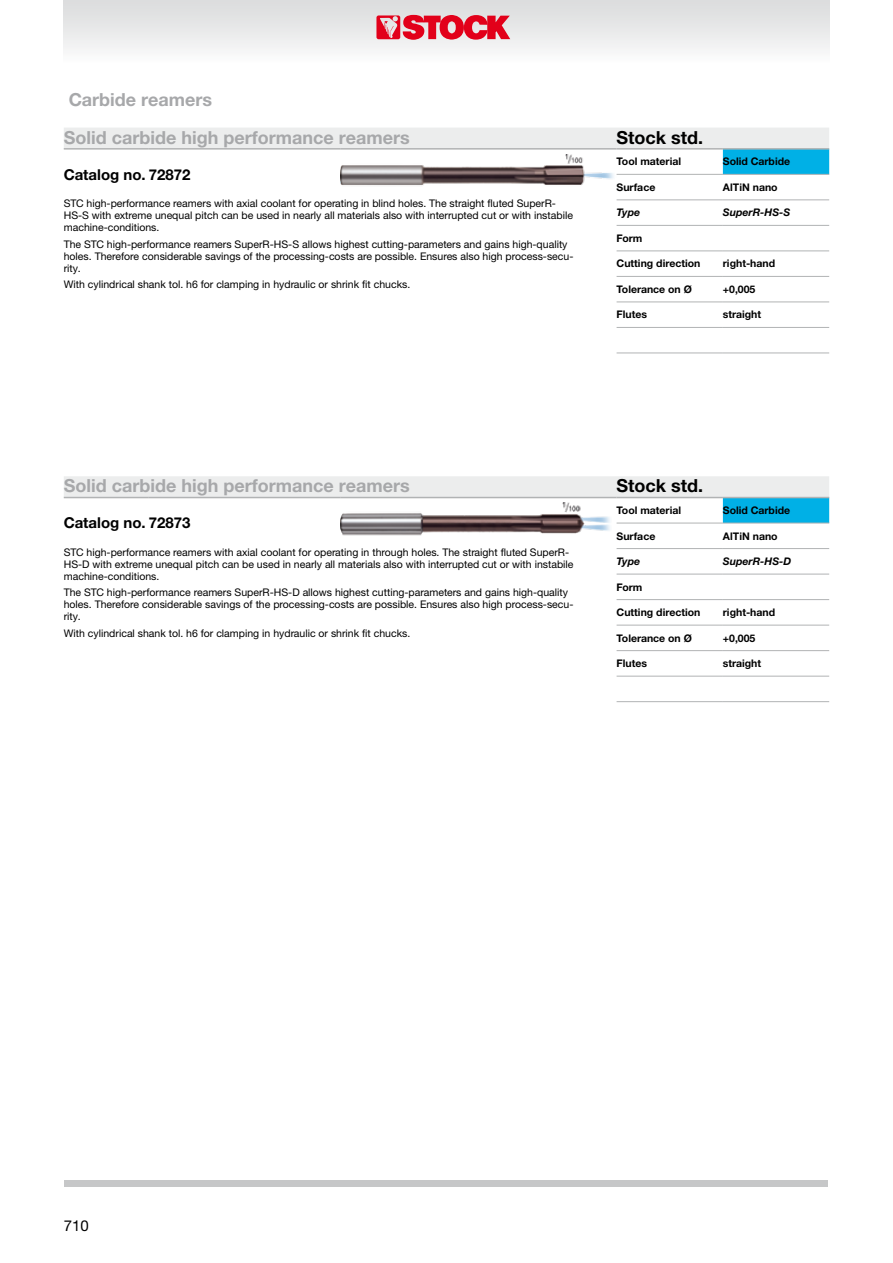
<style>
.page{position:relative;width:893px;height:1263px;background:#fff}
.page>*{position:absolute;margin:0;border:0;box-sizing:border-box;transform-origin:0 0}
.t1{font:700 18px "Helvetica Neue LTW1 G";color:#a7a8aa}
.t2{font:700 18px "Helvetica Neue LTW1 G";color:#000}
.t3{font:700 15px "Helvetica Neue LTW1 G";color:#000}
.t4{font:15px "Helvetica Neue LTW1 G";color:#000}
.t5{font:10.5px/12px "Helvetica Neue LTW1 G";color:#000}
.t6{font:700 10.5px "Helvetica Neue LTW1 G";color:#000}
.t7{font:italic 700 10.5px "Helvetica Neue LTW1 G";color:#000}
</style>
<div class="page">
<div style="left:64px;top:0;width:765px;height:64px;background:linear-gradient(to bottom,#d9dadb,#fcfcfc)"></div>
<svg style="left:376px;top:15px;width:134px;height:25px;background:#e35263"></svg>
<div style="left:65px;top:1180px;width:763px;height:6px;background:#c6c7c8"></div>
<svg style="left:64px;top:128px;width:765px;height:369px"></svg>
<svg style="left:723px;top:150px;width:106px;height:373px"></svg>
<hr style="left:64px;top:148px;width:85px;height:2px;background:#b1b3b4">
<hr style="left:149px;top:148px;width:191px;height:2px;background:#b1b3b4">
<hr style="left:340px;top:148px;width:277px;height:2px;background:#b1b3b4">
<hr style="left:617px;top:148px;width:106px;height:2px;background:#b1b3b4">
<hr style="left:723px;top:148px;width:106px;height:2px;background:#b1b3b4">
<hr style="left:64px;top:497px;width:85px;height:1px;background:#b1b3b4">
<hr style="left:149px;top:497px;width:191px;height:1px;background:#b1b3b4">
<hr style="left:340px;top:497px;width:277px;height:1px;background:#b1b3b4">
<hr style="left:617px;top:497px;width:106px;height:1px;background:#b1b3b4">
<hr style="left:723px;top:497px;width:106px;height:1px;background:#b1b3b4">
<hr style="left:617px;top:174px;width:106px;height:1px;background:#b1b3b4">
<hr style="left:723px;top:174px;width:106px;height:1px;background:#b1b3b4">
<hr style="left:617px;top:199px;width:106px;height:1px;background:#b1b3b4">
<hr style="left:723px;top:199px;width:106px;height:1px;background:#b1b3b4">
<hr style="left:617px;top:225px;width:106px;height:1px;background:#b1b3b4">
<hr style="left:723px;top:225px;width:106px;height:1px;background:#b1b3b4">
<hr style="left:617px;top:250px;width:106px;height:1px;background:#b1b3b4">
<hr style="left:723px;top:250px;width:106px;height:1px;background:#b1b3b4">
<hr style="left:617px;top:276px;width:106px;height:1px;background:#b1b3b4">
<hr style="left:723px;top:276px;width:106px;height:1px;background:#b1b3b4">
<hr style="left:617px;top:302px;width:106px;height:1px;background:#b1b3b4">
<hr style="left:723px;top:302px;width:106px;height:1px;background:#b1b3b4">
<hr style="left:617px;top:327px;width:106px;height:1px;background:#b1b3b4">
<hr style="left:723px;top:327px;width:106px;height:1px;background:#b1b3b4">
<hr style="left:617px;top:353px;width:106px;height:1px;background:#b1b3b4">
<hr style="left:723px;top:353px;width:106px;height:1px;background:#b1b3b4">
<hr style="left:617px;top:523px;width:106px;height:1px;background:#b1b3b4">
<hr style="left:723px;top:523px;width:106px;height:1px;background:#b1b3b4">
<hr style="left:617px;top:548px;width:106px;height:1px;background:#b1b3b4">
<hr style="left:723px;top:548px;width:106px;height:1px;background:#b1b3b4">
<hr style="left:617px;top:574px;width:106px;height:1px;background:#b1b3b4">
<hr style="left:723px;top:574px;width:106px;height:1px;background:#b1b3b4">
<hr style="left:617px;top:599px;width:106px;height:1px;background:#b1b3b4">
<hr style="left:723px;top:599px;width:106px;height:1px;background:#b1b3b4">
<hr style="left:617px;top:625px;width:106px;height:1px;background:#b1b3b4">
<hr style="left:723px;top:625px;width:106px;height:1px;background:#b1b3b4">
<hr style="left:617px;top:650px;width:106px;height:1px;background:#b1b3b4">
<hr style="left:723px;top:650px;width:106px;height:1px;background:#b1b3b4">
<hr style="left:617px;top:676px;width:106px;height:1px;background:#b1b3b4">
<hr style="left:723px;top:676px;width:106px;height:1px;background:#b1b3b4">
<hr style="left:617px;top:701px;width:106px;height:1px;background:#b1b3b4">
<hr style="left:723px;top:701px;width:106px;height:1px;background:#b1b3b4">
<img style="left:340px;top:154px;width:277px;height:41px">
<img style="left:340px;top:503px;width:270px;height:33px">
<h1 class="t1" style="left:69px;top:89px;width:145px">Carbide reamers</h1>
<h1 class="t1" style="left:64px;top:126px;width:347px">Solid carbide high performance reamers</h1>
<h1 class="t2" style="left:617px;top:126px;width:88px">Stock std.</h1>
<h2 class="t3" style="left:64px;top:165px;width:128px">Catalog no. 72872</h2>
<p class="t6" style="left:617px;top:155px;width:66px">Tool material</p>
<p class="t6" style="left:723px;top:155px;width:69px">Solid Carbide</p>
<p class="t6" style="left:617px;top:181px;width:40px">Surface</p>
<p class="t6" style="left:723px;top:181px;width:56px">AlTiN nano</p>
<p class="t5" style="left:64px;top:198px;width:511px">STC high-performance reamers with axial coolant for operating in blind holes. The straight fluted SuperR-<br>HS-S with extreme unequal pitch can be used in nearly all materials also with interrupted cut or with instabile machine-conditions.</p>
<p class="t5" style="left:64px;top:238px;width:511px">The STC high-performance reamers SuperR-HS-S allows highest cutting-parameters and gains high-quality holes. Therefore considerable savings of the processing-costs are possible. Ensures also high process-secu&shy;rity.</p>
<p class="t5" style="left:64px;top:278px;width:348px">With cylindrical shank tol. h6 for clamping in hydraulic or shrink fit chucks.</p>
<p class="t7" style="left:617px;top:206px;width:25px">Type</p>
<p class="t7" style="left:723px;top:206px;width:69px">SuperR-HS-S</p>
<p class="t6" style="left:617px;top:232px;width:27px">Form</p>
<p class="t6" style="left:617px;top:257px;width:85px">Cutting direction</p>
<p class="t6" style="left:723px;top:257px;width:54px">right-hand</p>
<p class="t6" style="left:617px;top:283px;width:77px">Tolerance on Ø</p>
<p class="t6" style="left:723px;top:283px;width:34px">+0,005</p>
<p class="t6" style="left:617px;top:308px;width:32px">Flutes</p>
<p class="t6" style="left:723px;top:308px;width:40px">straight</p>
<h1 class="t1" style="left:64px;top:475px;width:347px">Solid carbide high performance reamers</h1>
<h1 class="t2" style="left:617px;top:475px;width:88px">Stock std.</h1>
<h2 class="t3" style="left:64px;top:514px;width:128px">Catalog no. 72873</h2>
<p class="t6" style="left:617px;top:504px;width:66px">Tool material</p>
<p class="t6" style="left:723px;top:504px;width:69px">Solid Carbide</p>
<p class="t6" style="left:617px;top:529px;width:40px">Surface</p>
<p class="t6" style="left:723px;top:529px;width:56px">AlTiN nano</p>
<p class="t5" style="left:64px;top:546px;width:511px">STC high-performance reamers with axial coolant for operating in through holes. The straight fluted SuperR-<br>HS-D with extreme unequal pitch can be used in nearly all materials also with interrupted cut or with instabile machine-conditions.</p>
<p class="t5" style="left:64px;top:586px;width:511px">The STC high-performance reamers SuperR-HS-D allows highest cutting-parameters and gains high-quality holes. Therefore considerable savings of the processing-costs are possible. Ensures also high process-secu&shy;rity.</p>
<p class="t5" style="left:64px;top:627px;width:348px">With cylindrical shank tol. h6 for clamping in hydraulic or shrink fit chucks.</p>
<p class="t7" style="left:617px;top:555px;width:25px">Type</p>
<p class="t7" style="left:723px;top:555px;width:70px">SuperR-HS-D</p>
<p class="t6" style="left:617px;top:580px;width:27px">Form</p>
<p class="t6" style="left:617px;top:606px;width:85px">Cutting direction</p>
<p class="t6" style="left:723px;top:606px;width:54px">right-hand</p>
<p class="t6" style="left:617px;top:631px;width:77px">Tolerance on Ø</p>
<p class="t6" style="left:723px;top:631px;width:34px">+0,005</p>
<p class="t6" style="left:617px;top:657px;width:32px">Flutes</p>
<p class="t6" style="left:723px;top:657px;width:40px">straight</p>
<h2 class="t4" style="left:64px;top:1216px;width:27px">710</h2>
</div>
